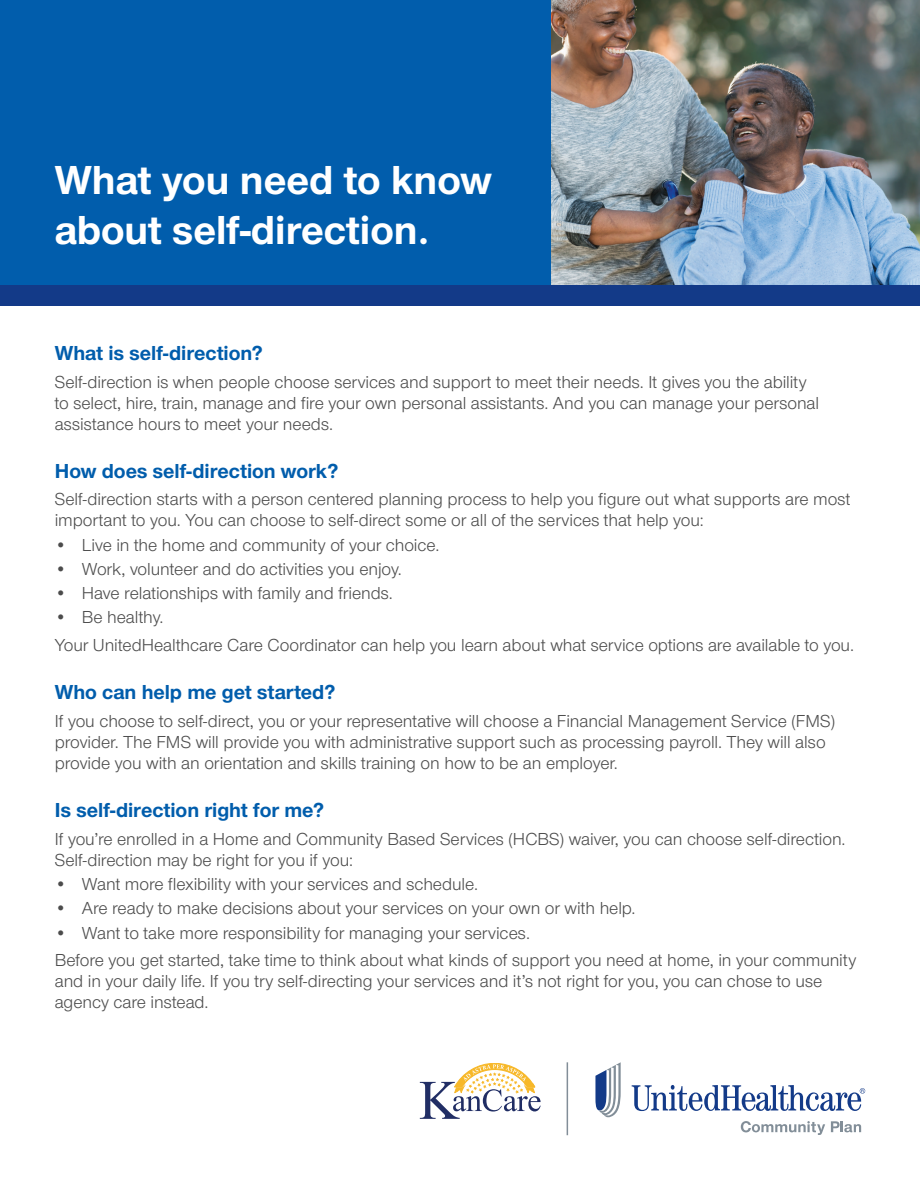
<style>
.page{position:relative;width:920px;height:1190px;background:#fff}
.page>*{position:absolute;margin:0;border:0;box-sizing:border-box;transform-origin:0 0}
.t1{font:700 42px/49.5px "UHC Sans";color:#fff}
.t2{font:700 21px "UHC Sans";color:#015dac}
.t3{font:18px/21px "UHC Sans";letter-spacing:-.005em;color:#4c4c4c}
</style>
<div class="page">
<div style="left:0;top:0;width:920px;height:305px;background:#015dac"></div>
<img style="left:552px;top:0;width:367px;height:285px">
<div style="left:0;top:285px;width:920px;height:20px;background:#133a88"></div>
<svg style="left:631px;top:1085px;width:234px;height:26px"></svg>
<svg style="left:595px;top:1062px;width:25px;height:55px"></svg>
<svg style="left:740px;top:1121px;width:121px;height:14px"></svg>
<svg style="left:420px;top:1063px;width:120px;height:55px"></svg>
<hr style="left:566px;top:1062px;width:2px;height:73px;background:#828e98">
<h1 class="t1" style="left:55px;top:154px;width:438px">What you need to know about self-direction.</h1>
<p class="t2" style="left:55px;top:339px;width:210px">What is self-direction?</p>
<p class="t3" style="left:55px;top:370px;width:766px">Self-direction is when people choose services and support to meet their needs. It gives you the ability to select, hire, train, manage and fire your own personal assistants. And you can manage your personal assistance hours to meet your needs.</p>
<p class="t2" style="left:55px;top:456px;width:285px">How does self-direction work?</p>
<p class="t3" style="left:55px;top:488px;width:797px">Self-direction starts with a person centered planning process to help you figure out what supports are most important to you. You can choose to self-direct some or all of the services that help you:</p>
<p class="t3" style="left:55px;top:533px;width:386px">• Live in the home and community of your choice.</p>
<p class="t3" style="left:55px;top:558px;width:349px">• Work, volunteer and do activities you enjoy.</p>
<p class="t3" style="left:55px;top:582px;width:340px">• Have relationships with family and friends.</p>
<p class="t3" style="left:55px;top:603px;width:800px;line-height:27.8px">• Be healthy.<br>Your UnitedHealthcare Care Coordinator can help you learn about what service options are available to you.</p>
<p class="t2" style="left:55px;top:678px;width:282px">Who can help me get started?</p>
<p class="t3" style="left:55px;top:710px;width:781px">If you choose to self-direct, you or your representative will choose a Financial Management Service (FMS) provider. The FMS will provide you with administrative support such as processing payroll. They will also provide you with an orientation and skills training on how to be an employer.</p>
<p class="t2" style="left:55px;top:796px;width:271px">Is self-direction right for me?</p>
<p class="t3" style="left:55px;top:827px;width:792px">If you’re enrolled in a Home and Community Based Services (HCBS) waiver, you can choose self-direction.<br>Self-direction may be right for you if you:</p>
<p class="t3" style="left:55px;top:873px;width:425px">• Want more flexibility with your services and schedule.</p>
<p class="t3" style="left:55px;top:897px;width:582px">• Are ready to make decisions about your services on your own or with help.</p>
<p class="t3" style="left:55px;top:918px;width:802px;line-height:27.8px">• Want to take more responsibility for managing your services.<br>Before you get started, take time to think about what kinds of support you need at home, in your community</p>
<p class="t3" style="left:55px;top:970px;width:769px">and in your daily life. If you try self-directing your services and it’s not right for you, you can chose to use agency care instead.</p>
</div>
